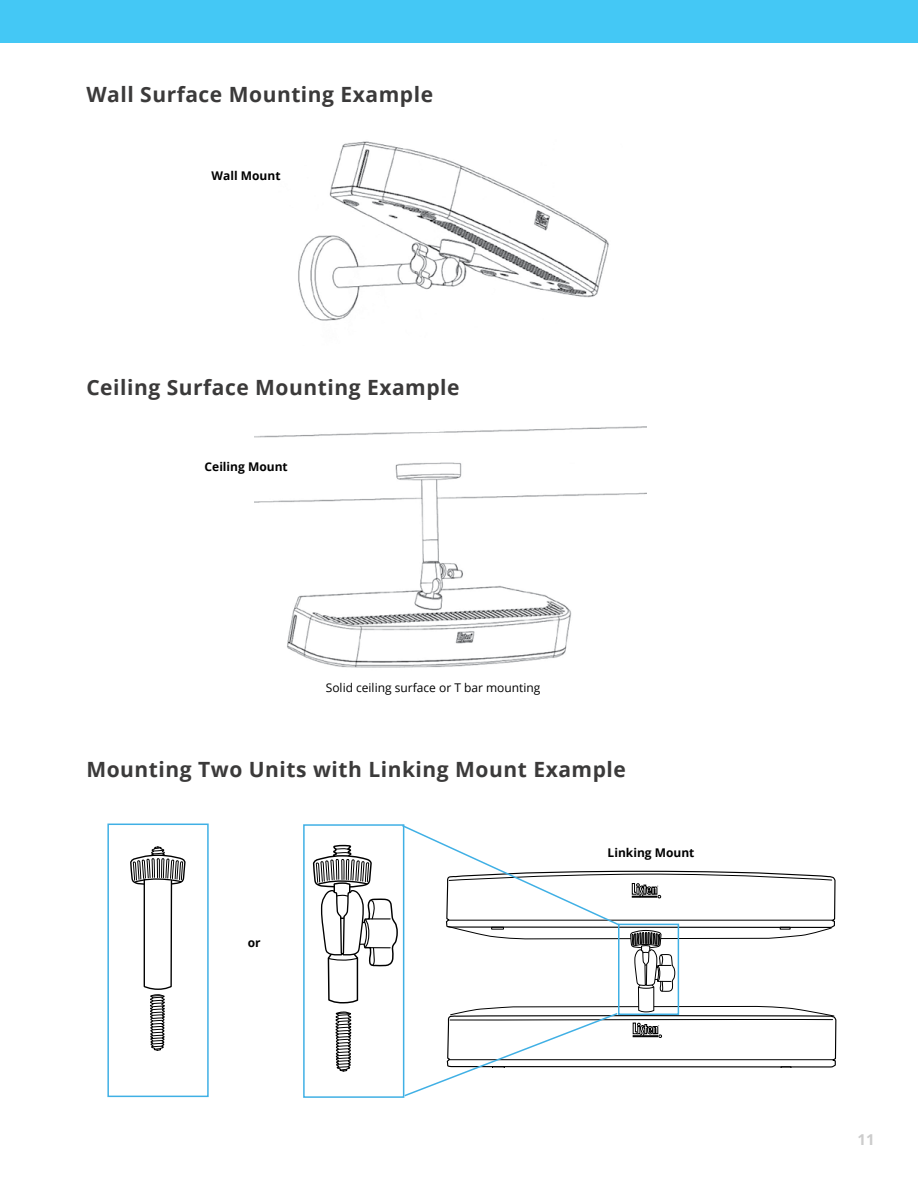
<style>
.page{position:relative;width:918px;height:1188px;background:#fff}
.page>*{position:absolute;margin:0;border:0;box-sizing:border-box;transform-origin:0 0}
.t1{font:700 21px "Open Sans";letter-spacing:.025em;color:#3b3a3a}
.t2{font:700 15px "Open Sans";color:#ccc}
.t3{font:700 12px "Open Sans";color:#000}
.t4{font:12px "Open Sans";color:#000}
</style>
<div class="page">
<div style="left:0;top:0;width:918px;height:43px;background:#44c8f5"></div>
<img style="left:254px;top:426px;width:393px;height:242px">
<div style="left:303px;top:824px;width:101px;height:274px;border:2px solid #40b0e5"></div>
<svg style="left:312px;top:824px;width:525px;height:274px"></svg>
<div style="left:107px;top:824px;width:102px;height:273px;border:2px solid #40b0e5"></div>
<svg style="left:130px;top:846px;width:56px;height:205px"></svg>
<img style="left:298px;top:141px;width:311px;height:180px">
<p class="t1" style="left:86px;top:86px;width:348px">Wall Surface Mounting Example</p>
<p class="t3" style="left:212px;top:171px;width:71px">Wall Mount</p>
<p class="t1" style="left:86px;top:379px;width:375px">Ceiling Surface Mounting Example</p>
<p class="t3" style="left:205px;top:462px;width:85px">Ceiling Mount</p>
<p class="t4" style="left:326px;top:683px;width:216px">Solid ceiling surface or T bar mounting</p>
<p class="t1" style="left:86px;top:761px;width:541px">Mounting Two Units with Linking Mount Example</p>
<p class="t3" style="left:248px;top:938px;width:14px">or</p>
<p class="t3" style="left:608px;top:848px;width:88px">Linking Mount</p>
<p class="t2" style="left:857px;top:1134px;width:19px">11</p>
</div>
